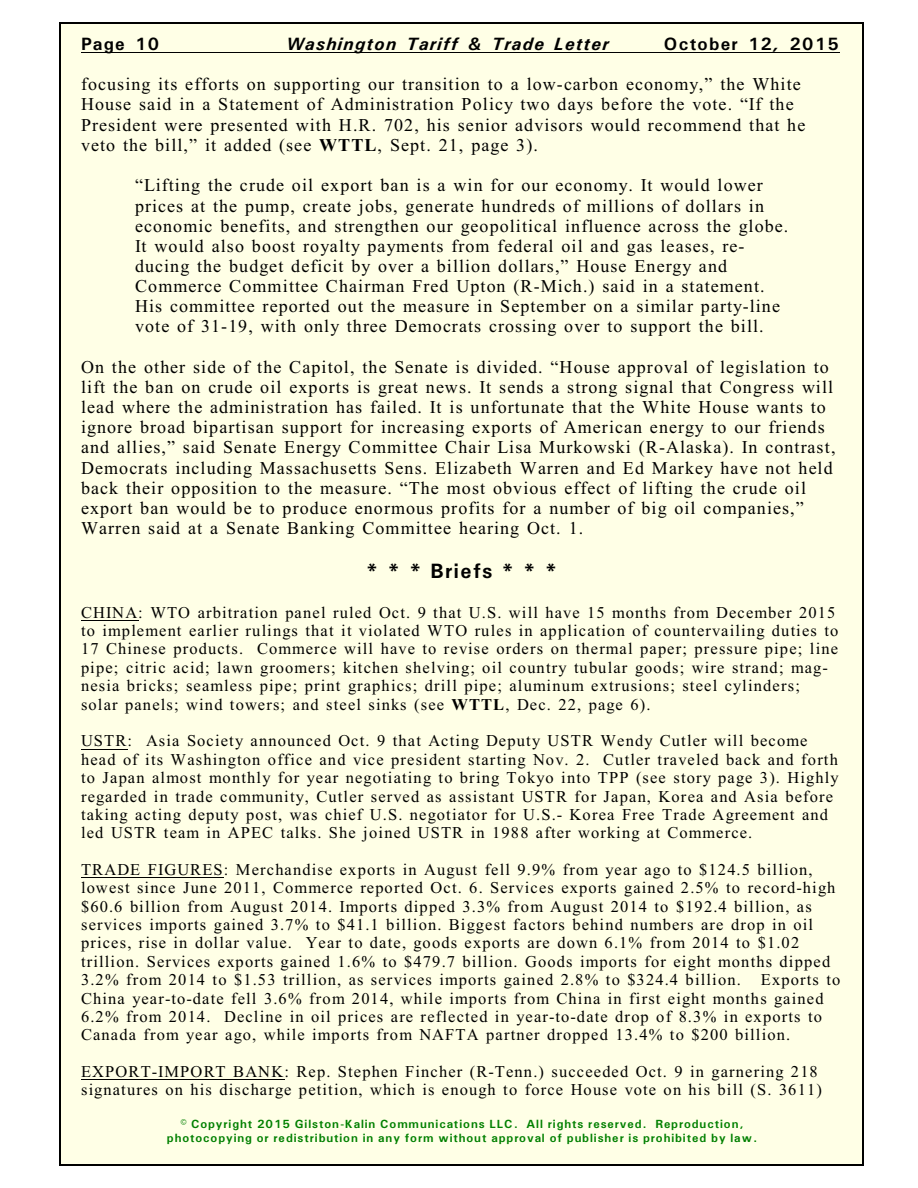
<style>
.page{position:relative;width:918px;height:1188px;background:#fff}
.page>*{position:absolute;margin:0;border:0;box-sizing:border-box;transform-origin:0 0}
.t1{font:700 21px "Univers";letter-spacing:.07em;color:#000}
.t2{font:18px/20.1px "Times New Roman";letter-spacing:.06em;color:#000}
.t3{font:italic 700 18px "Univers";letter-spacing:.07em;color:#000}
.t4{font:700 18px "Univers";letter-spacing:.075em;color:#000}
.t5{font:16.5px/18.3px "Times New Roman";letter-spacing:.07em;color:#000}
.t6{font:700 12px/13.6px "Univers";letter-spacing:.075em;color:#008000;text-align:center}
.s1{font-style:italic}
.s2{font-weight:700}
</style>
<div class="page">
<div style="left:59px;top:23px;width:805px;height:1142px;background:#ffffe6"></div>
<hr style="left:59px;top:23px;width:1px;height:1142px;background:#000">
<hr style="left:862px;top:23px;width:2px;height:1142px;background:#000">
<hr style="left:59px;top:23px;width:805px;height:1px;background:#000">
<hr style="left:59px;top:1164px;width:805px;height:1px;background:#000">
<hr style="left:81px;top:52px;width:759px;height:1px;background:#000">
<hr style="left:81px;top:620px;width:57px;height:1px;background:#000">
<hr style="left:81px;top:749px;width:47px;height:1px;background:#000">
<hr style="left:81px;top:878px;width:143px;height:1px;background:#000">
<hr style="left:81px;top:1079px;width:203px;height:1px;background:#000">
<p class="t4" style="left:81px;top:38px;width:79px">Page 10</p>
<p class="t3" style="left:286px;top:38px;width:324px">Washington Tariff &amp; Trade Letter</p>
<p class="t4" style="left:664px;top:38px;width:176px">October 12<span class="s1">,</span> 2015</p>
<p class="t2" style="left:81px;top:76px;width:726px">focusing its efforts on supporting our transition to a low-carbon economy,” the White House said in a Statement of Administration Policy two days before the vote. “If the President were presented with H.R. 702, his senior advisors would recommend that he veto the bill,” it added (see <span class="s2">WTTL</span>, Sept. 21, page 3).</p>
<p class="t2" style="left:135px;top:177px;width:655px">“Lifting the crude oil export ban is a win for our economy. It would lower prices at the pump, create jobs, generate hundreds of millions of dollars in economic benefits, and strengthen our geopolitical influence across the globe.<br>It would also boost royalty payments from federal oil and gas leases, re&shy;ducing the budget deficit by over a billion dollars,” House Energy and Commerce Committee Chairman Fred Upton (R-Mich.) said in a statement.<br>His committee reported out the measure in September on a similar party-line vote of 31-19, with only three Democrats crossing over to support the bill.</p>
<p class="t2" style="left:81px;top:358px;width:756px">On the other side of the Capitol, the Senate is divided. “House approval of legislation to lift the ban on crude oil exports is great news. It sends a strong signal that Congress will lead where the administration has failed. It is unfortunate that the White House wants to ignore broad bipartisan support for increasing exports of American energy to our friends and allies,” said Senate Energy Committee Chair Lisa Murkowski (R-Alaska). In contrast, Democrats including Massachusetts Sens. Elizabeth Warren and Ed Markey have not held back their opposition to the measure. “The most obvious effect of lifting the crude oil export ban would be to produce enormous profits for a number of big oil companies,” Warren said at a Senate Banking Committee hearing Oct. 1.</p>
<p class="t1" style="left:366px;top:564px;width:193px">* * * Briefs * * *</p>
<p class="t5" style="left:81px;top:604px;width:759px">CHINA: WTO arbitration panel ruled Oct. 9 that U.S. will have 15 months from December 2015 to implement earlier rulings that it violated WTO rules in application of countervailing duties to 17 Chinese products. Commerce will have to revise orders on thermal paper; pressure pipe; line pipe; citric acid; lawn groomers; kitchen shelving; oil country tubular goods; wire strand; mag&shy;nesia bricks; seamless pipe; print graphics; drill pipe; aluminum extrusions; steel cylinders; solar panels; wind towers; and steel sinks (see <span class="s2">WTTL</span>, Dec. 22, page 6).</p>
<p class="t5" style="left:81px;top:733px;width:759px">USTR: Asia Society announced Oct. 9 that Acting Deputy USTR Wendy Cutler will become head of its Washington office and vice president starting Nov. 2. Cutler traveled back and forth to Japan almost monthly for year negotiating to bring Tokyo into TPP (see story page 3). Highly regarded in trade community, Cutler served as assistant USTR for Japan, Korea and Asia before taking acting deputy post, was chief U.S. negotiator for U.S.- Korea Free Trade Agreement and led USTR team in APEC talks. She joined USTR in 1988 after working at Commerce.</p>
<p class="t5" style="left:81px;top:862px;width:761px">TRADE FIGURES: Merchandise exports in August fell 9.9% from year ago to $124.5 billion, lowest since June 2011, Commerce reported Oct. 6. Services exports gained 2.5% to record-high $60.6 billion from August 2014. Imports dipped 3.3% from August 2014 to $192.4 billion, as services imports gained 3.7% to $41.1 billion. Biggest factors behind numbers are drop in oil prices, rise in dollar value. Year to date, goods exports are down 6.1% from 2014 to $1.02 trillion. Services exports gained 1.6% to $479.7 billion. Goods imports for eight months dipped 3.2% from 2014 to $1.53 trillion, as services imports gained 2.8% to $324.4 billion. Exports to China year-to-date fell 3.6% from 2014, while imports from China in first eight months gained 6.2% from 2014. Decline in oil prices are reflected in year-to-date drop of 8.3% in exports to Canada from year ago, while imports from NAFTA partner dropped 13.4% to $200 billion.</p>
<p class="t5" style="left:81px;top:1064px;width:743px">EXPORT-IMPORT BANK: Rep. Stephen Fincher (R-Tenn.) succeeded Oct. 9 in garnering 218 signatures on his discharge petition, which is enough to force House vote on his bill (S. 3611)</p>
<p class="t6" style="left:167px;top:1119px;width:592px">© Copyright 2015 Gilston-Kalin Communications LLC. All rights reserved. Reproduction, photocopying or redistribution in any form without approval of publisher is prohibited by law.</p>
</div>
